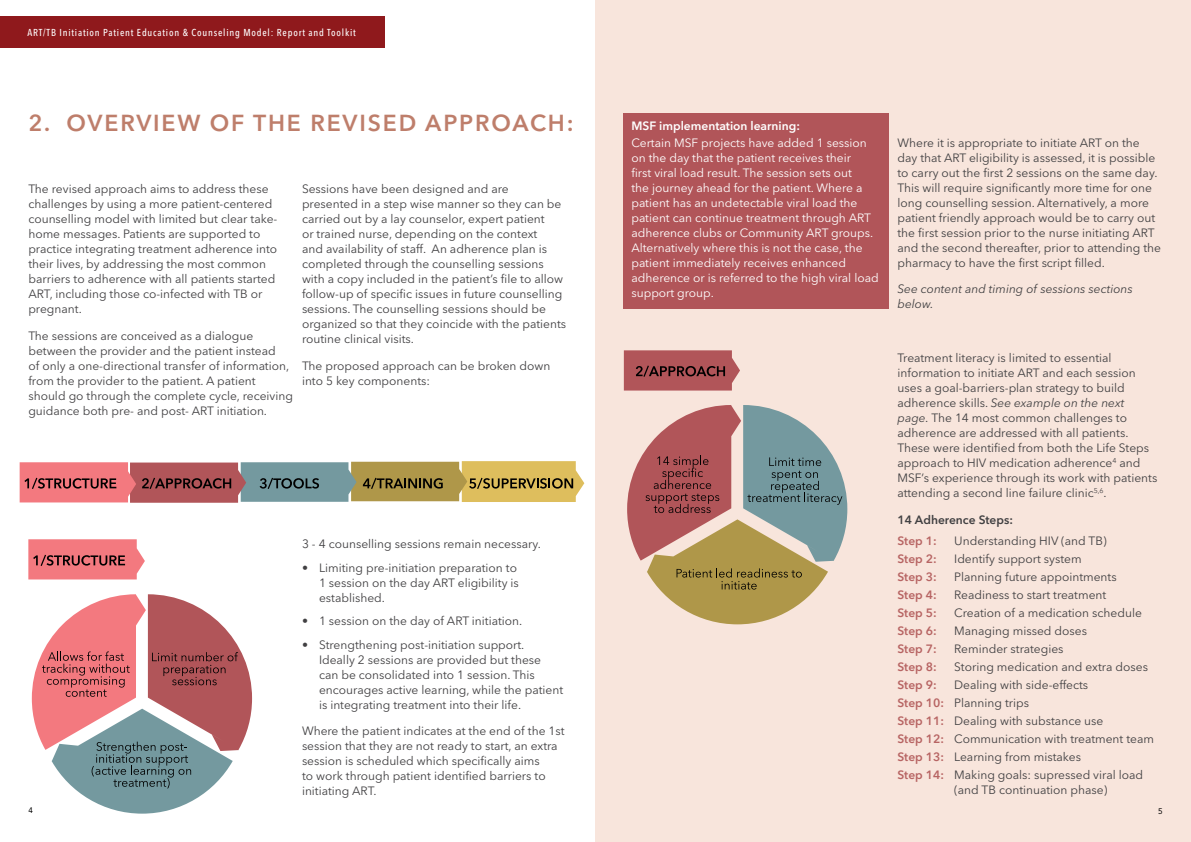
<style>
.page{position:relative;width:1191px;height:842px;background:#fff}
.page>*{position:absolute;margin:0;border:0;box-sizing:border-box;transform-origin:0 0}
.t1{font:600 23px "Avenir Next LT Pro";letter-spacing:.08em;color:#be7e6b}
.t2{font:12px/15px "Avenir Next LT Pro";color:#414042}
.t3{font:12px/15px "Avenir Next LT Pro";color:#fff}
.t4{font:600 12px/18px "Avenir Next LT Pro";color:#b76463}
.t5{font:italic 12px/15px "Avenir Next LT Pro";color:#414042}
.t6{font:600 12px "Avenir Next LT Pro";color:#fff}
.t7{font:600 12px "Avenir Next LT Pro";color:#414042}
.t8{font:500 condensed 10px "Avenir Next LT Pro";letter-spacing:.08em;color:#fff}
.t9{font:8px "Avenir LT Std";color:#000}
.s1{font-style:italic}
</style>
<div class="page">
<div style="left:0;top:17px;width:385px;height:31px;background:#8f191c"></div>
<div style="left:595px;top:0;width:596px;height:842px;background:#f8e5dc"></div>
<svg style="left:20px;top:461px;width:564px;height:42px;background:#b0886c"></svg>
<svg style="left:28px;top:539px;width:117px;height:40px;background:#e0777c"></svg>
<svg style="left:32px;top:594px;width:220px;height:220px"></svg>
<div style="left:624px;top:113px;width:265px;height:196px;background:#b15559"></div>
<svg style="left:624px;top:350px;width:116px;height:41px;background:#a7575a"></svg>
<svg style="left:627px;top:405px;width:220px;height:219px"></svg>
<p class="t8" style="left:28px;top:26px;width:330px">ART/TB Initiation Patient Education &amp; Counseling Model: Report and Toolkit</p>
<h1 class="t1" style="left:28px;top:109px;width:547px">2. OVERVIEW OF THE REVISED APPROACH :</h1>
<p class="t2" style="left:28px;top:182px;width:250px">The revised approach aims to address these challenges by using a more patient-centered counselling model with limited but clear take&shy;home messages. Patients are supported to practice integrating treatment adherence into their lives, by addressing the most common barriers to adherence with all patients started ART, including those co-infected with TB or pregnant.</p>
<p class="t2" style="left:28px;top:328px;width:266px">The sessions are conceived as a dialogue between the provider and the patient instead<br>of only a one-directional transfer of information, from the provider to the patient. A patient should go through the complete cycle, receiving guidance both pre- and post- ART initiation.</p>
<p class="t2" style="left:302px;top:182px;width:266px">Sessions have been designed and are presented in a step wise manner so they can be carried out by a lay counselor, expert patient<br>or trained nurse, depending on the context<br>and availability of staff. An adherence plan is completed through the counselling sessions with a copy included in the patient’s file to allow follow-up of specific issues in future counselling sessions. The counselling sessions should be organized so that they coincide with the patients routine clinical visits.</p>
<p class="t2" style="left:302px;top:358px;width:250px">The proposed approach can be broken down into 5 key components:</p>
<p class="t2" style="left:302px;top:537px;width:240px">3 - 4 counselling sessions remain necessary.</p>
<p class="t2" style="left:319px;top:560px;width:201px;text-indent:-17px">• Limiting pre-initiation preparation to<br>1 session on the day ART eligibility is established.</p>
<p class="t2" style="left:302px;top:614px;width:222px">• 1 session on the day of ART initiation.</p>
<p class="t2" style="left:319px;top:637px;width:246px;text-indent:-17px">• Strengthening post-initiation support.<br>Ideally 2 sessions are provided but these can be consolidated into 1 session. This encourages active learning, while the patient is integrating treatment into their life.</p>
<p class="t2" style="left:302px;top:723px;width:264px">Where the patient indicates at the end of the 1st session that they are not ready to start, an extra session is scheduled which specifically aims<br>to work through patient identified barriers to initiating ART.</p>
<p class="t6" style="left:631px;top:119px;width:170px">MSF implementation learning:</p>
<p class="t3" style="left:631px;top:135px;width:249px">Certain MSF projects have added 1 session on the day that the patient receives their<br>first viral load result. The session sets out<br>the journey ahead for the patient. Where a patient has an undetectable viral load the patient can continue treatment through ART adherence clubs or Community ART groups.<br>Alternatively where this is not the case, the patient immediately receives enhanced adherence or is referred to the high viral load support group.</p>
<p class="t2" style="left:897px;top:135px;width:265px">Where it is appropriate to initiate ART on the day that ART eligibility is assessed, it is possible to carry out the first 2 sessions on the same day.<br>This will require significantly more time for one long counselling session. Alternatively, a more patient friendly approach would be to carry out the first session prior to the nurse initiating ART and the second thereafter, prior to attending the pharmacy to have the first script filled.</p>
<p class="t5" style="left:897px;top:281px;width:237px">See content and timing of sessions sections below.</p>
<p class="t2" style="left:897px;top:350px;width:261px">Treatment literacy is limited to essential information to initiate ART and each session uses a goal-barriers-plan strategy to build adherence skills. <span class="s1">See example on the next page.</span> The 14 most common challenges to adherence are addressed with all patients.<br>These were identified from both the Life Steps approach to HIV medication adherence<sup>4</sup> and MSF’s experience through its work with patients attending a second line failure clinic<sup>5,6</sup>.</p>
<p class="t2" style="left:954px;top:532px;width:201px;line-height:18px">Understanding HIV (and TB)<br>Identify support system<br>Planning future appointments<br>Readiness to start treatment<br>Creation of a medication schedule<br>Managing missed doses<br>Reminder strategies<br>Storing medication and extra doses<br>Dealing with side-effects<br>Planning trips<br>Dealing with substance use<br>Communication with treatment team<br>Learning from mistakes<br>Making goals: supressed viral load</p>
<p class="t2" style="left:954px;top:782px;width:155px">(and TB continuation phase)</p>
<p class="t7" style="left:897px;top:512px;width:117px">14 Adherence Steps:</p>
<p class="t4" style="left:897px;top:532px;width:48px">Step 1:<br>Step 2:<br>Step 3:<br>Step 4:<br>Step 5:<br>Step 6:<br>Step 7:<br>Step 8:<br>Step 9:<br>Step 10:<br>Step 11:<br>Step 12:<br>Step 13:<br>Step 14:</p>
<p class="t9" style="left:28px;top:805px;width:6px">4</p>
<p class="t9" style="left:1158px;top:806px;width:6px">5</p>
</div>
